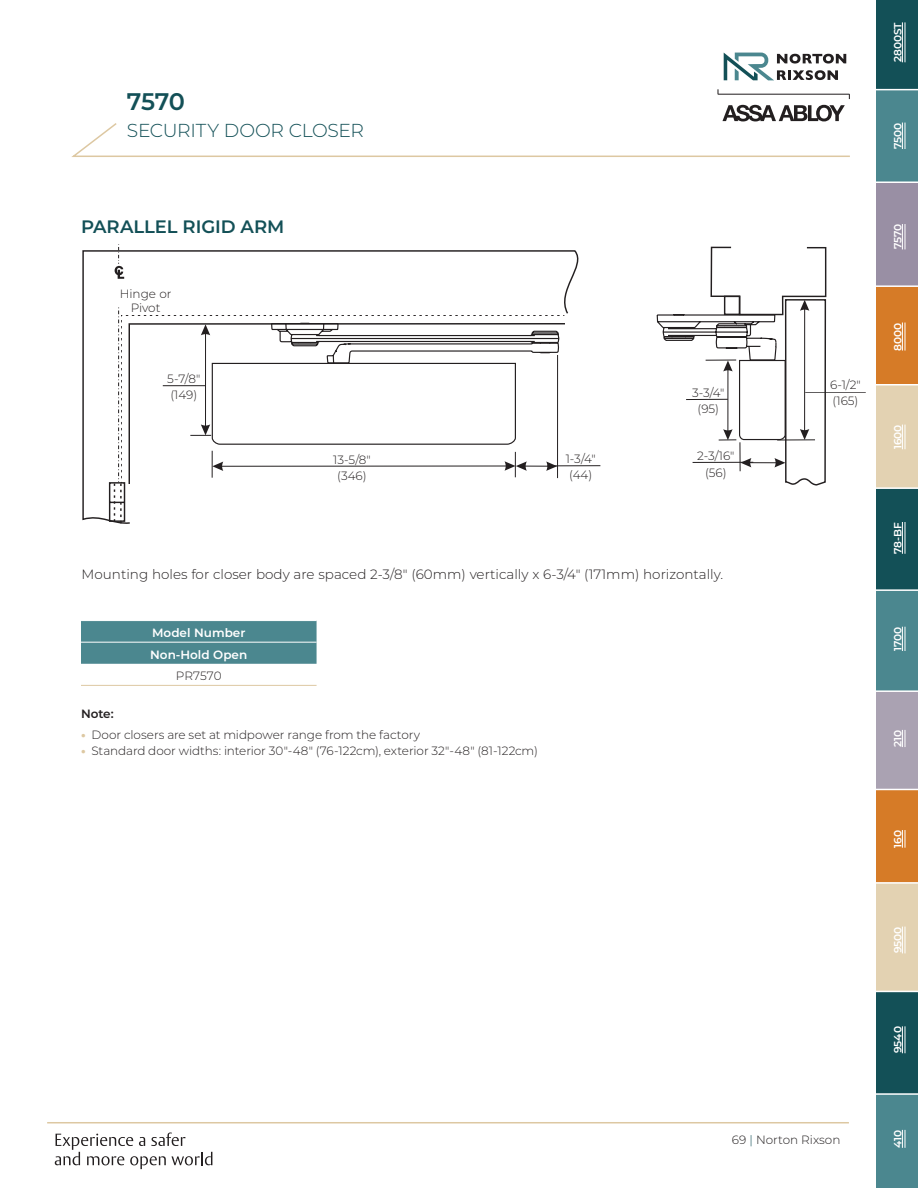
<style>
.page{position:relative;width:918px;height:1188px;background:#fff}
.page>*{position:absolute;margin:0;border:0;box-sizing:border-box;transform-origin:0 0}
.Lead_copy{font:600 24px "Montserrat";color:#135057}
.Lead_copy-2{font:300 18.75px "Montserrat";letter-spacing:-.015em;color:#135057}
.Blue_Header{font:600 18px "Montserrat";letter-spacing:-.005em;color:#135057}
.t1{font:300 13.5px "Montserrat";color:#231f20}
.Bulleted_Text_1{font:300 12px/16.5px "Montserrat";letter-spacing:-.005em;color:#231f20;text-align:center}
.t2{font:600 12px "Montserrat";color:#fff}
.t3{font:600 12px "Montserrat";color:#231f20}
.t4{font:600 10.5px "Montserrat";color:#fff}
.s1{font-weight:800;color:#ddc8a2}
.s2{color:#135057}
</style>
<div class="page">
<svg style="left:55px;top:1132px;width:157px;height:37px"></svg>
<svg style="left:717px;top:89px;width:133px;height:10px"></svg>
<svg style="left:71px;top:105px;width:779px;height:52px"></svg>
<svg style="left:724px;top:53px;width:122px;height:27px"></svg>
<hr style="left:47px;top:1122px;width:802px;height:1px;background:#ddc8a2">
<div style="left:876px;top:0;width:42px;height:89px;background:#135057"></div>
<svg style="left:876px;top:90px;width:42px;height:1098px;background:#38747b"></svg>
<div style="left:876px;top:182px;width:42px;height:104px;background:#998fa4"></div>
<hr style="left:876px;top:182px;width:42px;height:1px;background:#fff">
<hr style="left:876px;top:285px;width:42px;height:2px;background:#fff">
<hr style="left:876px;top:991px;width:42px;height:1px;background:#fff">
<hr style="left:876px;top:1093px;width:42px;height:2px;background:#fff">
<hr style="left:905px;top:22px;width:1px;height:40px;background:#fff">
<hr style="left:902px;top:22px;width:1px;height:40px;background:#fff">
<svg style="left:902px;top:123px;width:4px;height:26px"></svg>
<svg style="left:902px;top:224px;width:4px;height:25px"></svg>
<svg style="left:876px;top:287px;width:42px;height:704px;background:#a6997e"></svg>
<svg style="left:902px;top:1026px;width:4px;height:27px"></svg>
<svg style="left:902px;top:1130px;width:4px;height:18px"></svg>
<hr style="left:805px;top:392px;width:61px;height:1px;background:#231f20">
<svg style="left:82px;top:249px;width:505px;height:275px"></svg>
<hr style="left:547px;top:465px;width:53px;height:1px;background:#231f20">
<svg style="left:108px;top:308px;width:453px;height:215px"></svg>
<svg style="left:656px;top:246px;width:171px;height:240px"></svg>
<svg style="left:81px;top:621px;width:236px;height:43px;background:#4d8890"></svg>
<hr style="left:81px;top:685px;width:236px;height:1px;background:#ddc8a2">
<hr style="left:81px;top:642px;width:236px;height:1px;background:#fff">
<p class="Lead_copy" style="left:127px;top:85px;width:59px">7570</p>
<p class="Lead_copy-2" style="left:127px;top:118px;width:238px">SECURITY DOOR CLOSER</p>
<p class="Blue_Header" style="left:81px;top:214px;width:205px">PARALLEL RIGID ARM</p>
<p class="Bulleted_Text_1" style="left:120px;top:286px;width:53px;line-height:14.4px">Hinge or<br>Pivot</p>
<p class="Bulleted_Text_1" style="left:167px;top:370px;width:35px;text-align:left">5-7/8" (149)</p>
<p class="Bulleted_Text_1" style="left:333px;top:451px;width:39px">13-5/8" (346)</p>
<p class="Bulleted_Text_1" style="left:566px;top:450px;width:32px;text-align:left">1-3/4" (44)</p>
<p class="Bulleted_Text_1" style="left:692px;top:384px;width:34px">3-3/4" (95)</p>
<p class="Bulleted_Text_1" style="left:697px;top:447px;width:39px">2-3/16" (56)</p>
<p class="t1" style="left:82px;top:565px;width:643px">Mounting holes for closer body are spaced 2-3/8" (60mm) vertically x 6-3/4" (171mm) horizontally.</p>
<p class="t2" style="left:152px;top:624px;width:95px">Model Number</p>
<p class="t2" style="left:150px;top:646px;width:99px">Non-Hold Open</p>
<p class="Bulleted_Text_1" style="left:176px;top:667px;width:47px">PR7570</p>
<p class="t3" style="left:81px;top:705px;width:34px">Note:</p>
<p class="Bulleted_Text_1" style="left:81px;top:726px;width:341px"><span class="s1">•</span> Door closers are set at midpower range from the factory</p>
<p class="Bulleted_Text_1" style="left:81px;top:742px;width:458px"><span class="s1">•</span> Standard door widths: interior 30"-48" (76-122cm), exterior 32"-48" (81-122cm)</p>
<p class="Bulleted_Text_1" style="left:830px;top:376px;width:32px;text-align:left">6-1/2" (165)</p>
<p class="Bulleted_Text_1" style="left:732px;top:1131px;width:110px">69 <span class="s2">|</span> Norton Rixson</p>
<p class="t4" style="left:890px;top:62px;width:41px;rotate:-90deg">2800ST</p>
<p class="t4" style="left:890px;top:149px;width:28px;rotate:-90deg">7500</p>
<p class="t4" style="left:890px;top:249px;width:27px;rotate:-90deg">7570</p>
<p class="t4" style="left:890px;top:351px;width:30px;rotate:-90deg">8000</p>
<p class="t4" style="left:890px;top:449px;width:26px;rotate:-90deg">1600</p>
<p class="t4" style="left:890px;top:554px;width:33px;rotate:-90deg">78-BF</p>
<p class="t4" style="left:890px;top:651px;width:26px;rotate:-90deg">1700</p>
<p class="t4" style="left:890px;top:747px;width:19px;rotate:-90deg">210</p>
<p class="t4" style="left:890px;top:848px;width:19px;rotate:-90deg">160</p>
<p class="t4" style="left:890px;top:953px;width:28px;rotate:-90deg">9500</p>
<p class="t4" style="left:890px;top:1053px;width:28px;rotate:-90deg">9540</p>
<p class="t4" style="left:890px;top:1148px;width:19px;rotate:-90deg">410</p>
</div>
